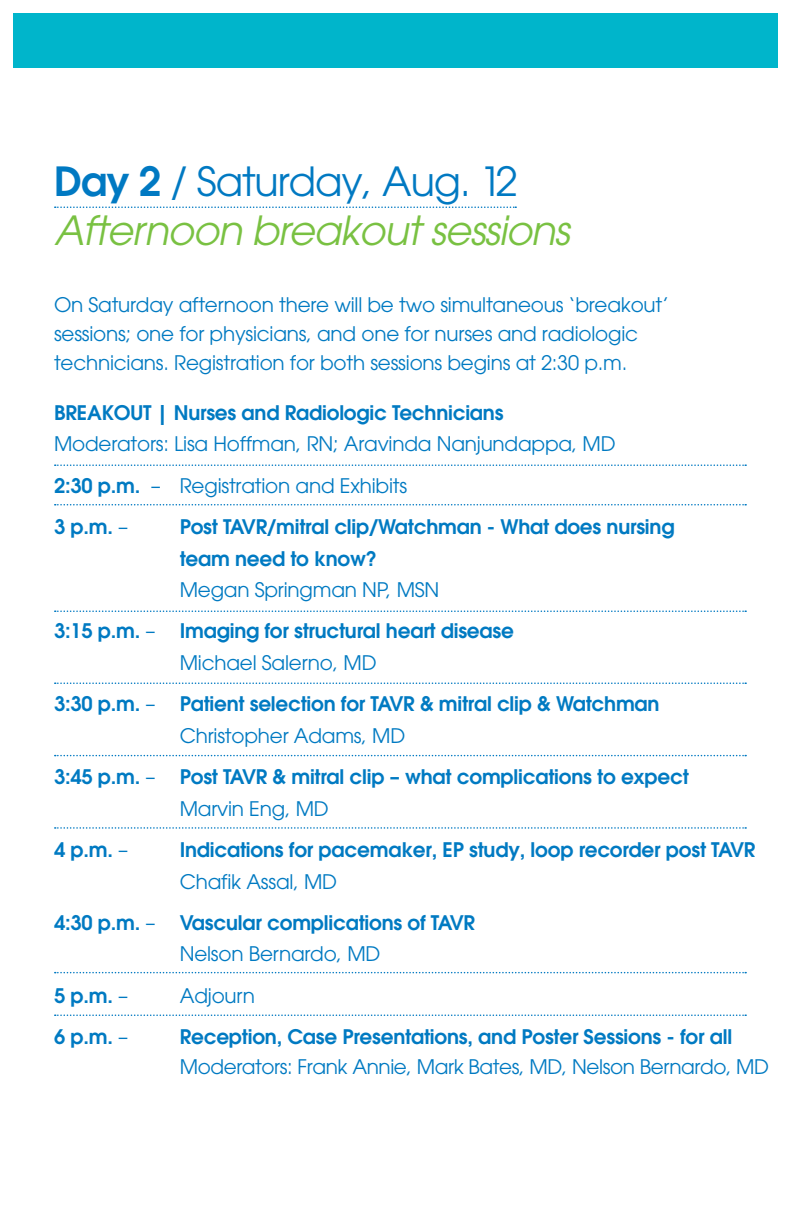
<style>
.page{position:relative;width:792px;height:1224px;background:#fff}
.page>*{position:absolute;margin:0;border:0;box-sizing:border-box;transform-origin:0 0}
.t1{font:italic 40px/49.2px "Avant Garde";letter-spacing:-.025em;color:#79c142}
.t2{font:600 20px/41.4px "Avant Garde";letter-spacing:-.01em;color:#007ac2}
.t3{font:20px/29px "Avant Garde";letter-spacing:-.01em;color:#007ac2}
.s1{font-weight:600;font-style:normal;color:#0079c2}
.s2{font-style:normal;color:#0079c2}
.s3{font-weight:600}
.s4{font-weight:400}
</style>
<div class="page">
<div style="left:14px;top:14px;width:764px;height:54px;background:#00b5cb"></div>
<svg style="left:55px;top:206px;width:461px;height:2px"></svg>
<svg style="left:55px;top:464px;width:691px;height:2px"></svg>
<svg style="left:55px;top:504px;width:691px;height:2px"></svg>
<svg style="left:55px;top:610px;width:691px;height:2px"></svg>
<svg style="left:55px;top:682px;width:691px;height:2px"></svg>
<svg style="left:55px;top:755px;width:691px;height:1px"></svg>
<svg style="left:55px;top:827px;width:691px;height:2px"></svg>
<svg style="left:55px;top:972px;width:691px;height:1px"></svg>
<svg style="left:55px;top:1015px;width:691px;height:1px"></svg>
<h1 class="t1" style="left:54px;top:157px;width:517px"><span class="s1">Day 2</span> <span class="s2">/ Saturday, Aug. 12<br></span>Afternoon breakout sessions</h1>
<p class="t3" style="left:54px;top:290px;width:617px">On Saturday afternoon there will be two simultaneous ‘breakout’ sessions; one for physicians, and one for nurses and radiologic technicians. Registration for both sessions begins at 2:30 p.m.</p>
<p class="t2" style="left:54px;top:391px;width:451px">BREAKOUT | Nurses and Radiologic Technicians</p>
<p class="t3" style="left:54px;top:423px;width:563px;line-height:41.4px">Moderators: Lisa Hoffman, RN; Aravinda Nanjundappa, MD<br><span class="s3">2:30 p.m.</span> – Registration and Exhibits<br><span class="s3">3 p.m.</span> –</p>
<p class="t2" style="left:180px;top:511px;width:496px;line-height:31.4px">Post TAVR/mitral clip/Watchman - What does nursing team need to know?</p>
<p class="t2" style="left:54px;top:569px;width:461px;text-indent:126px"><span class="s4">Megan Springman NP, MSN<br></span>3:15 p.m. <span class="s4">–</span> Imaging for structural heart disease</p>
<p class="t2" style="left:54px;top:641px;width:607px;text-indent:126px"><span class="s4">Michael Salerno, MD<br></span>3:30 p.m. <span class="s4">–</span> Patient selection for TAVR &amp; mitral clip &amp; Watchman</p>
<p class="t2" style="left:54px;top:714px;width:636px;text-indent:126px"><span class="s4">Christopher Adams, MD<br></span>3:45 p.m. <span class="s4">–</span> Post TAVR &amp; mitral clip – what complications to expect</p>
<p class="t3" style="left:180px;top:794px;width:150px">Marvin Eng, MD</p>
<p class="t2" style="left:54px;top:829px;width:76px">4 p.m. <span class="s4">–</span></p>
<p class="t2" style="left:180px;top:829px;width:577px">Indications for pacemaker, EP study, loop recorder post TAVR</p>
<p class="t2" style="left:54px;top:860px;width:423px;text-indent:126px"><span class="s4">Chafik Assal, MD<br></span>4:30 p.m. <span class="s4">–</span> Vascular complications of TAVR</p>
<p class="t3" style="left:180px;top:940px;width:202px">Nelson Bernardo, MD</p>
<p class="t2" style="left:54px;top:974px;width:76px">5 p.m. <span class="s4">–</span></p>
<p class="t3" style="left:180px;top:981px;width:77px">Adjourn</p>
<p class="t2" style="left:54px;top:1016px;width:76px">6 p.m. <span class="s4">–</span></p>
<p class="t2" style="left:180px;top:1016px;width:554px">Reception, Case Presentations, and Poster Sessions - for all</p>
<p class="t3" style="left:180px;top:1052px;width:591px">Moderators: Frank Annie, Mark Bates, MD, Nelson Bernardo, MD</p>
</div>
